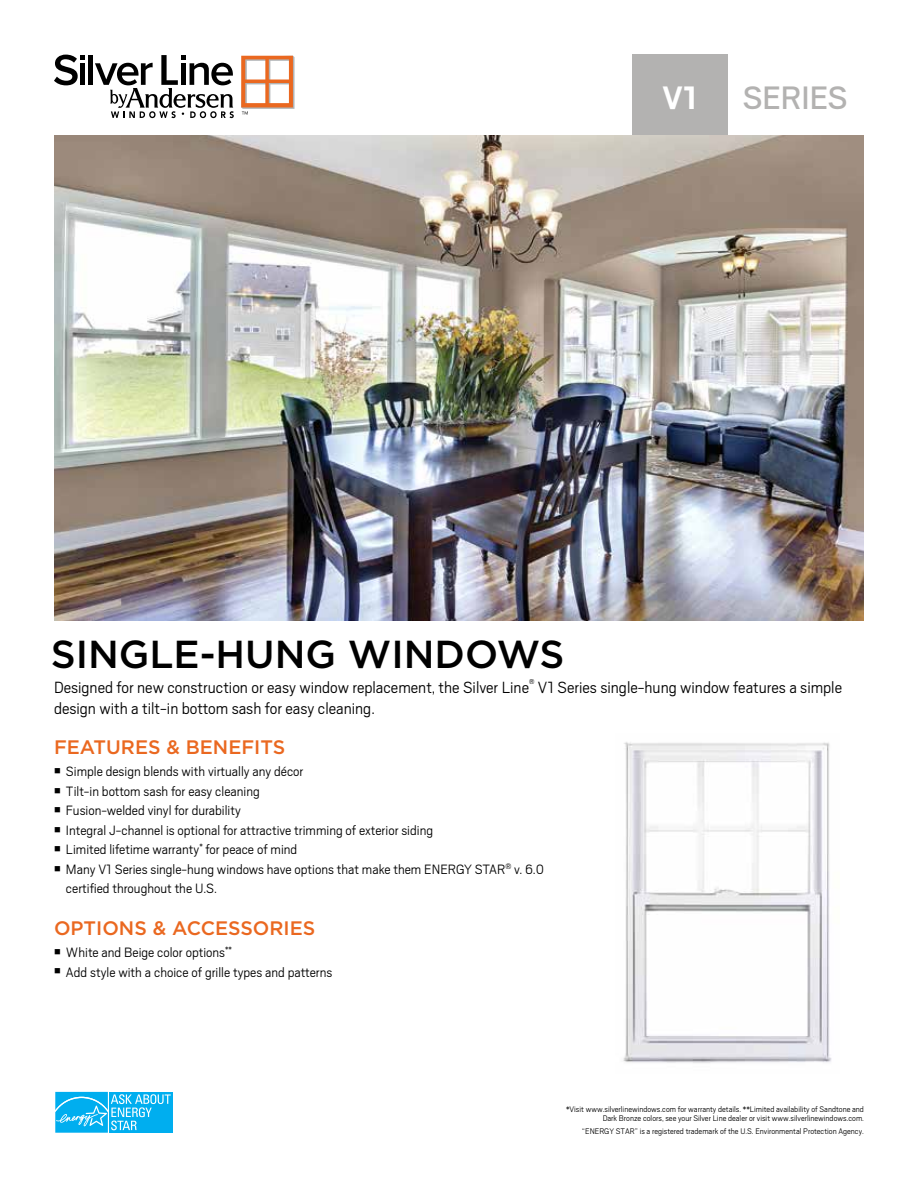
<style>
.page{position:relative;width:918px;height:1188px;background:#fff}
.page>*{position:absolute;margin:0;border:0;box-sizing:border-box;transform-origin:0 0}
.t1{font:500 39px "Gotham";color:#000}
.t2{font:36px "Scout";color:#b3b2b1}
.t3{font:700 36px "Scout";color:#fff}
.t4{font:500 19.5px "Gotham";color:#ea6820}
.t5{font:300 18px "Scout";color:#000}
.t6{font:300 15px/19.5px "Scout";color:#000}
.t7{font:300 9px/9px "Scout";color:#000;text-align:right}
.t8{font:300 7.8px "Scout";color:#000}
</style>
<div class="page">
<img style="left:623px;top:742px;width:209px;height:321px">
<hr style="left:89px;top:55px;width:4px;height:30px;background:#000">
<svg style="left:54px;top:55px;width:31px;height:30px"></svg>
<svg style="left:95px;top:55px;width:139px;height:63px"></svg>
<svg style="left:241px;top:56px;width:54px;height:59px"></svg>
<img style="left:54px;top:135px;width:810px;height:486px">
<svg style="left:55px;top:1091px;width:118px;height:42px"></svg>
<div style="left:632px;top:54px;width:96px;height:81px;background:#b3b2b1"></div>
<h2 class="t3" style="left:662px;top:74px;width:37px">V1</h2>
<h2 class="t2" style="left:743px;top:74px;width:106px">SERIES</h2>
<h1 class="t1" style="left:51px;top:629px;width:515px">SINGLE-HUNG WINDOWS</h1>
<p class="t5" style="left:54px;top:676px;width:477px">Designed for new construction or easy window replacement, the Silver Line</p>
<p class="t8" style="left:529px;top:677px;width:7px">®</p>
<p class="t5" style="left:538px;top:676px;width:306px">V1 Series single-hung window features a simple</p>
<p class="t5" style="left:54px;top:697px;width:322px">design with a tilt-in bottom sash for easy cleaning.</p>
<h3 class="t4" style="left:54px;top:734px;width:233px">FEATURES &amp; BENEFITS</h3>
<p class="t6" style="left:54px;top:761px;width:251px">■ Simple design blends with virtually any décor</p>
<p class="t6" style="left:54px;top:781px;width:207px">■ Tilt-in bottom sash for easy cleaning</p>
<p class="t6" style="left:54px;top:800px;width:188px">■ Fusion-welded vinyl for durability</p>
<p class="t6" style="left:54px;top:820px;width:381px">■ Integral J-channel is optional for attractive trimming of exterior siding</p>
<p class="t6" style="left:54px;top:839px;width:245px">■ Limited lifetime warranty<sup>*</sup> for peace of mind</p>
<p class="t6" style="left:66px;top:859px;width:480px;text-indent:-12px">■ Many V1 Series single-hung windows have options that make them ENERGY STAR<sup>®</sup> v. 6.0 certified throughout the U.S.</p>
<h3 class="t4" style="left:54px;top:915px;width:263px">OPTIONS &amp; ACCESSORIES</h3>
<p class="t6" style="left:54px;top:942px;width:179px">■ White and Beige color options<sup>**</sup></p>
<p class="t6" style="left:54px;top:961px;width:280px">■ Add style with a choice of grille types and patterns</p>
<p class="t7" style="left:566px;top:1105px;width:299px">*Visit www.silverlinewindows.com for warranty details. **Limited availability of Sandtone and<br>Dark Bronze colors, see your Silver Line dealer or visit www.silverlinewindows.com.</p>
<p class="t7" style="left:582px;top:1126px;width:284px">“ENERGY STAR” is a registered trademark of the U.S. Environmental Protection Agency.</p>
</div>
